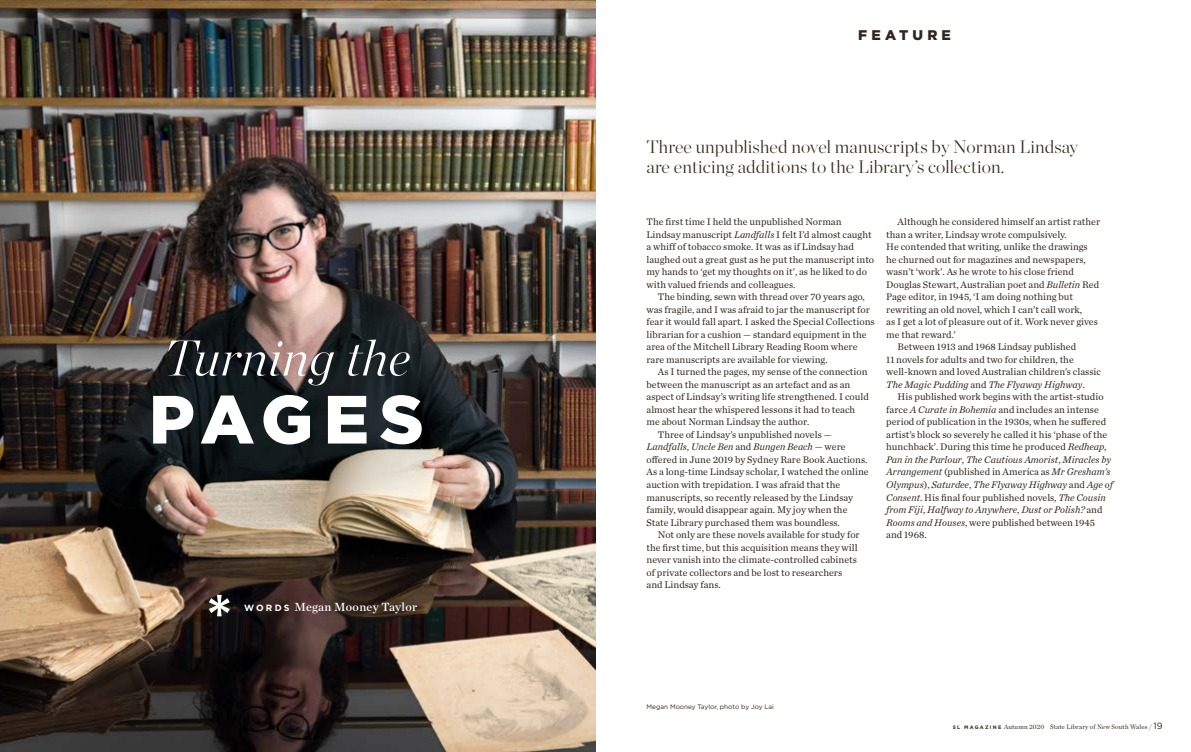
<style>
.page{position:relative;width:1191px;height:752px;background:#fff}
.page>*{position:absolute;margin:0;border:0;box-sizing:border-box;transform-origin:0 0}
.Heading-Gotham_68pt{font:900 68px "Gotham";letter-spacing:.125em;color:#fff}
.Heading-Chronicle_5{font:italic 200 50px "Chronicle Display";letter-spacing:.01em;color:#fff}
.Bodycopy_Introducti{font:200 18px/20px "Chronicle Display";letter-spacing:.005em;color:#32261c}
.Heading-Section_Tit{font:900 14px "Gotham";letter-spacing:.3em;color:#32261c}
.t1{font:12px "Chronicle Deck Semi";letter-spacing:.025em;color:#fff}
.Bodycopy_10_12_5{font:10px/12.5px "Chronicle Text G1";color:#32261c}
.Bodycopy_1st_Para_1{font:10px/12.5px "Chronicle Text G1";color:#32261c}
.t2{font:6.5px "Chronicle Deck";letter-spacing:.025em;color:#32261c}
.Caption{font:6.5px "Gotham";color:#32261c}
.s1{font-family:"Gotham";font-weight:700;font-size:9px}
.s2{font-style:italic}
.s3{font-family:"Gotham";font-weight:700;font-size:5px}
.s4{font-family:"Gotham";font-size:9px}
</style>
<div class="page">
<svg style="left:9px;top:751px;width:580px;height:1px"></svg>
<img style="left:0;top:0;width:595px;height:751px">
<p class="Heading-Chronicle_5" style="left:163px;top:319px;width:248px">Turning the</p>
<p class="Heading-Gotham_68pt" style="left:149px;top:372px;width:276px">PAGES</p>
<p class="t1" style="left:244px;top:597px;width:175px"><span class="s1">W O R D S</span> Megan Mooney Taylor</p>
<p class="Heading-Section_Tit" style="left:858px;top:25px;width:94px">FEATURE</p>
<p class="Bodycopy_Introducti" style="left:646px;top:135px;width:433px">Three unpublished novel manuscripts by Norman Lindsay are enticing additions to the Library’s collection.</p>
<p class="Bodycopy_1st_Para_1" style="left:646px;top:215px;width:229px">The first time I held the unpublished Norman Lindsay manuscript <span class="s2">Landfalls</span> I felt I’d almost caught a whiff of tobacco smoke. It was as if Lindsay had laughed out a great gust as he put the manuscript into my hands to ‘get my thoughts on it’, as he liked to do with valued friends and colleagues.</p>
<p class="Bodycopy_10_12_5" style="left:646px;top:290px;width:230px;text-indent:11px">The binding, sewn with thread over 70 years ago, was fragile, and I was afraid to jar the manuscript for fear it would fall apart. I asked the Special Collections librarian for a cushion — standard equipment in the area of the Mitchell Library Reading Room where rare manuscripts are available for viewing.</p>
<p class="Bodycopy_10_12_5" style="left:646px;top:365px;width:224px;text-indent:11px">As I turned the pages, my sense of the connection between the manuscript as an artefact and as an aspect of Lindsay’s writing life strengthened. I could almost hear the whispered lessons it had to teach me about Norman Lindsay the author.</p>
<p class="Bodycopy_10_12_5" style="left:646px;top:427px;width:224px;text-indent:11px">Three of Lindsay’s unpublished novels — <span class="s2">Landfalls</span>, <span class="s2">Uncle Ben</span> and <span class="s2">Bungen Beach</span> — were offered in June 2019 by Sydney Rare Book Auctions.<br>As a long-time Lindsay scholar, I watched the online auction with trepidation. I was afraid that the manuscripts, so recently released by the Lindsay family, would disappear again. My joy when the State Library purchased them was boundless.</p>
<p class="Bodycopy_10_12_5" style="left:646px;top:527px;width:215px;text-indent:11px">Not only are these novels available for study for the first time, but this acquisition means they will never vanish into the climate-controlled cabinets of private collectors and be lost to researchers and Lindsay fans.</p>
<p class="Bodycopy_10_12_5" style="left:886px;top:215px;width:215px;text-indent:11px">Although he considered himself an artist rather than a writer, Lindsay wrote compulsively.<br>He contended that writing, unlike the drawings he churned out for magazines and newspapers, wasn’t ‘work’. As he wrote to his close friend Douglas Stewart, Australian poet and <span class="s2">Bulletin</span> Red Page editor, in 1945, ‘I am doing nothing but rewriting an old novel, which I can’t call work,<br>as I get a lot of pleasure out of it. Work never gives me that reward.’</p>
<p class="Bodycopy_10_12_5" style="left:886px;top:340px;width:216px;text-indent:11px">Between 1913 and 1968 Lindsay published<br>11 novels for adults and two for children, the well-known and loved Australian children’s classic <span class="s2">The Magic Pudding</span> and <span class="s2">The Flyaway Highway</span>.</p>
<p class="Bodycopy_10_12_5" style="left:886px;top:390px;width:228px;text-indent:11px">His published work begins with the artist-studio farce <span class="s2">A Curate in Bohemia</span> and includes an intense period of publication in the 1930s, when he suffered artist’s block so severely he called it his ‘phase of the hunchback’. During this time he produced <span class="s2">Redheap</span>, <span class="s2">Pan in the Parlour</span>, <span class="s2">The Cautious Amorist</span>, <span class="s2">Miracles by Arrangement</span> (published in America as <span class="s2">Mr Gresham’s Olympus</span>), <span class="s2">Saturdee</span>, <span class="s2">The Flyaway Highway</span> and <span class="s2">Age of Consent</span>. His final four published novels, <span class="s2">The Cousin from Fiji</span>, <span class="s2">Halfway to Anywhere</span>, <span class="s2">Dust or Polish?</span> and <span class="s2">Rooms and Houses</span>, were published between 1945 and 1968.</p>
<p class="Caption" style="left:646px;top:702px;width:129px">Megan Mooney Taylor, photo by Joy Lai</p>
<p class="t2" style="left:952px;top:721px;width:211px"><span class="s3">S L M A G A Z I N E</span> Autumn 2020 State Library of New South Wales / <span class="s4">19</span></p>
</div>
